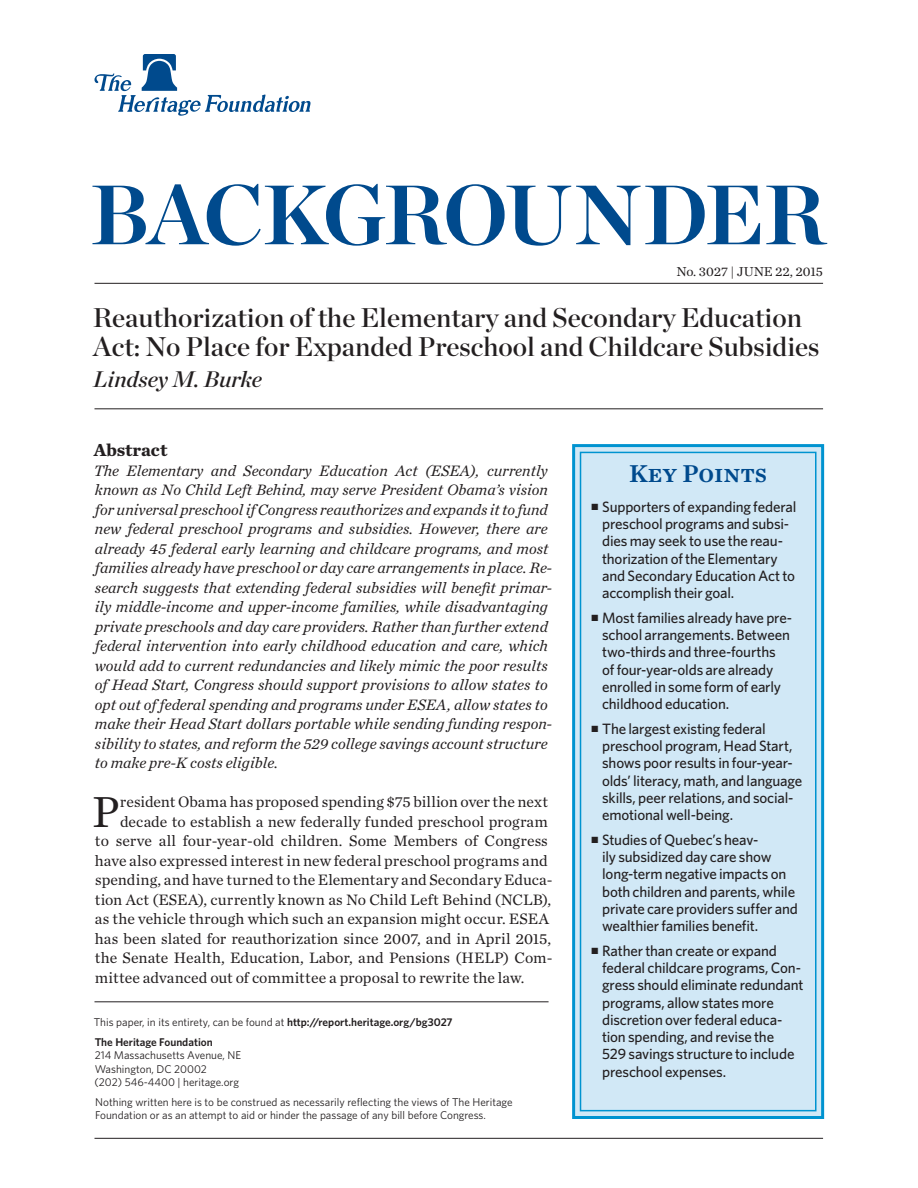
<style>
.page{position:relative;width:918px;height:1188px;background:#fff}
.page>*{position:absolute;margin:0;border:0;box-sizing:border-box;transform-origin:0 0}
.t1{font:84px "Chronicle Display Bold SC800";letter-spacing:-.025em;color:#004a8d}
.Body_Text__Drop_Cap{font:45.45px "Chronicle Text G1";color:#231f20}
.t2{font:27px/28.5px "Chronicle Display Semi";color:#231f20}
.t3{font:25.5px "Chronicle Text G1 Semi";color:#004a8d}
.Byline{font:italic 22.5px "Chronicle Display Semi";color:#231f20}
.Main_Header{font:700 18px "Chronicle Text G1";color:#231f20}
.Abstract{font:italic 15.75px/19.5px "Chronicle Text G1";color:#231f20}
.Body_Text__Drop_Cap-2{font:15.75px "Chronicle Text G1";letter-spacing:.005em;color:#231f20}
.t4{font:500 15px/17.2px "Whitney";letter-spacing:-.01em;color:#231f20}
.Dateline{font:13.5px "Chronicle Text G1";color:#231f20}
.Disclaimer{font:11.25px/13.5px "Whitney";color:#231f20}
.First_Line{font:11.25px "Whitney";color:#231f20}
.THF_Address_Block{font:11.25px "Whitney";color:#231f20}
.THF_Address_Block-2{font:600 11.25px "Whitney";color:#231f20}
.s1{font-weight:600}
</style>
<div class="page">
<svg style="left:94px;top:54px;width:217px;height:62px"></svg>
<div style="left:572px;top:444px;width:252px;height:675px;background:#d1e8f6;border:3px solid #0093d0"></div>
<div style="left:580px;top:452px;width:237px;height:659px;border:2px solid #0093d0"></div>
<hr style="left:94px;top:1138px;width:729px;height:1px;background:#231f20">
<hr style="left:94px;top:283px;width:729px;height:1px;background:#231f20">
<hr style="left:94px;top:409px;width:729px;height:1px;background:#231f20">
<hr style="left:94px;top:1002px;width:455px;height:1px;background:#231f20">
<h1 class="t1" style="left:90px;top:147px;width:737px">BACKGROUNDER</h1>
<p class="Dateline" style="left:676px;top:262px;width:148px">No. 3027 | June 22, 2015</p>
<p class="t2" style="left:93px;top:301px;width:728px">Reauthorization of the Elementary and Secondary Education<br>Act: No Place for Expanded Preschool and Childcare Subsidies</p>
<p class="Byline" style="left:93px;top:361px;width:170px">Lindsey M. Burke</p>
<p class="Main_Header" style="left:94px;top:435px;width:75px">Abstract</p>
<p class="Abstract" style="left:94px;top:460px;width:460px">The Elementary and Secondary Education Act (ESEA), currently known as No Child Left Behind, may serve President Obama’s vision for universal preschool if Congress reauthorizes and expands it to fund new federal preschool programs and subsidies. However, there are already 45 federal early learning and childcare programs, and most families already have preschool or day care arrangements in place. Re&shy;search suggests that extending federal subsidies will benefit primar&shy;ily middle-income and upper-income families, while disadvantaging private preschools and day care providers. Rather than further extend federal intervention into early childhood education and care, which would add to current redundancies and likely mimic the poor results of Head Start, Congress should support provisions to allow states to opt out of federal spending and programs under ESEA, allow states to make their Head Start dollars portable while sending funding respon&shy;sibility to states, and reform the 529 college savings account structure to make pre-K costs eligible.</p>
<p class="Body_Text__Drop_Cap" style="left:92px;top:777px;width:29px">P</p>
<p class="Body_Text__Drop_Cap-2" style="left:120px;top:790px;width:430px">resident Obama has proposed spending $75 billion over the next</p>
<p class="Body_Text__Drop_Cap-2" style="left:120px;top:809px;width:429px">decade to establish a new federally funded preschool program</p>
<p class="Body_Text__Drop_Cap-2" style="left:95px;top:829px;width:455px">to serve all four-year-old children. Some Members of Congress</p>
<p class="Body_Text__Drop_Cap-2" style="left:95px;top:848px;width:454px">have also expressed interest in new federal preschool programs and</p>
<p class="Body_Text__Drop_Cap-2" style="left:95px;top:868px;width:459px">spending, and have turned to the Elementary and Secondary Educa-</p>
<p class="Body_Text__Drop_Cap-2" style="left:95px;top:887px;width:458px">tion Act (ESEA), currently known as No Child Left Behind (NCLB),</p>
<p class="Body_Text__Drop_Cap-2" style="left:95px;top:907px;width:455px">as the vehicle through which such an expansion might occur. ESEA</p>
<p class="Body_Text__Drop_Cap-2" style="left:95px;top:926px;width:458px">has been slated for reauthorization since 2007, and in April 2015,</p>
<p class="Body_Text__Drop_Cap-2" style="left:95px;top:946px;width:459px">the Senate Health, Education, Labor, and Pensions (HELP) Com-</p>
<p class="Body_Text__Drop_Cap-2" style="left:95px;top:965px;width:431px">mittee advanced out of committee a proposal to rewrite the law.</p>
<p class="First_Line" style="left:94px;top:1015px;width:360px">This paper, in its entirety, can be found at <span class="s1">http://report.heritage.org/bg3027</span></p>
<p class="THF_Address_Block-2" style="left:95px;top:1034px;width:120px">The Heritage Foundation</p>
<p class="THF_Address_Block" style="left:95px;top:1048px;width:148px">214 Massachusetts Avenue, NE</p>
<p class="THF_Address_Block" style="left:95px;top:1061px;width:114px">Washington, DC 20002</p>
<p class="THF_Address_Block" style="left:94px;top:1075px;width:146px">(202) 546-4400 | heritage.org</p>
<p class="Disclaimer" style="left:95px;top:1095px;width:419px">Nothing written here is to be construed as necessarily reflecting the views of The Heritage<br>Foundation or as an attempt to aid or hinder the passage of any bill before Congress.</p>
<h3 class="t3" style="left:629px;top:454px;width:139px">Key Points</h3>
<p class="t4" style="left:602px;top:498px;width:196px;text-indent:-10px">■ Supporters of expanding federal preschool programs and subsi&shy;dies may seek to use the reau&shy;thorization of the Elementary and Secondary Education Act to accomplish their goal.</p>
<p class="t4" style="left:602px;top:609px;width:192px;text-indent:-10px">■ Most families already have pre&shy;school arrangements. Between two-thirds and three-fourths<br>of four-year-olds are already enrolled in some form of early childhood education.</p>
<p class="t4" style="left:602px;top:720px;width:202px;text-indent:-10px">■ The largest existing federal preschool program, Head Start, shows poor results in four-year&shy;olds’ literacy, math, and language skills, peer relations, and social&shy;emotional well-being.</p>
<p class="t4" style="left:602px;top:831px;width:197px;text-indent:-10px">■ Studies of Quebec’s heav-<br>ily subsidized day care show long-term negative impacts on both children and parents, while private care providers suffer and wealthier families benefit.</p>
<p class="t4" style="left:602px;top:942px;width:203px;text-indent:-10px">■ Rather than create or expand federal childcare programs, Con&shy;gress should eliminate redundant programs, allow states more discretion over federal educa&shy;tion spending, and revise the<br>529 savings structure to include preschool expenses.</p>
</div>
